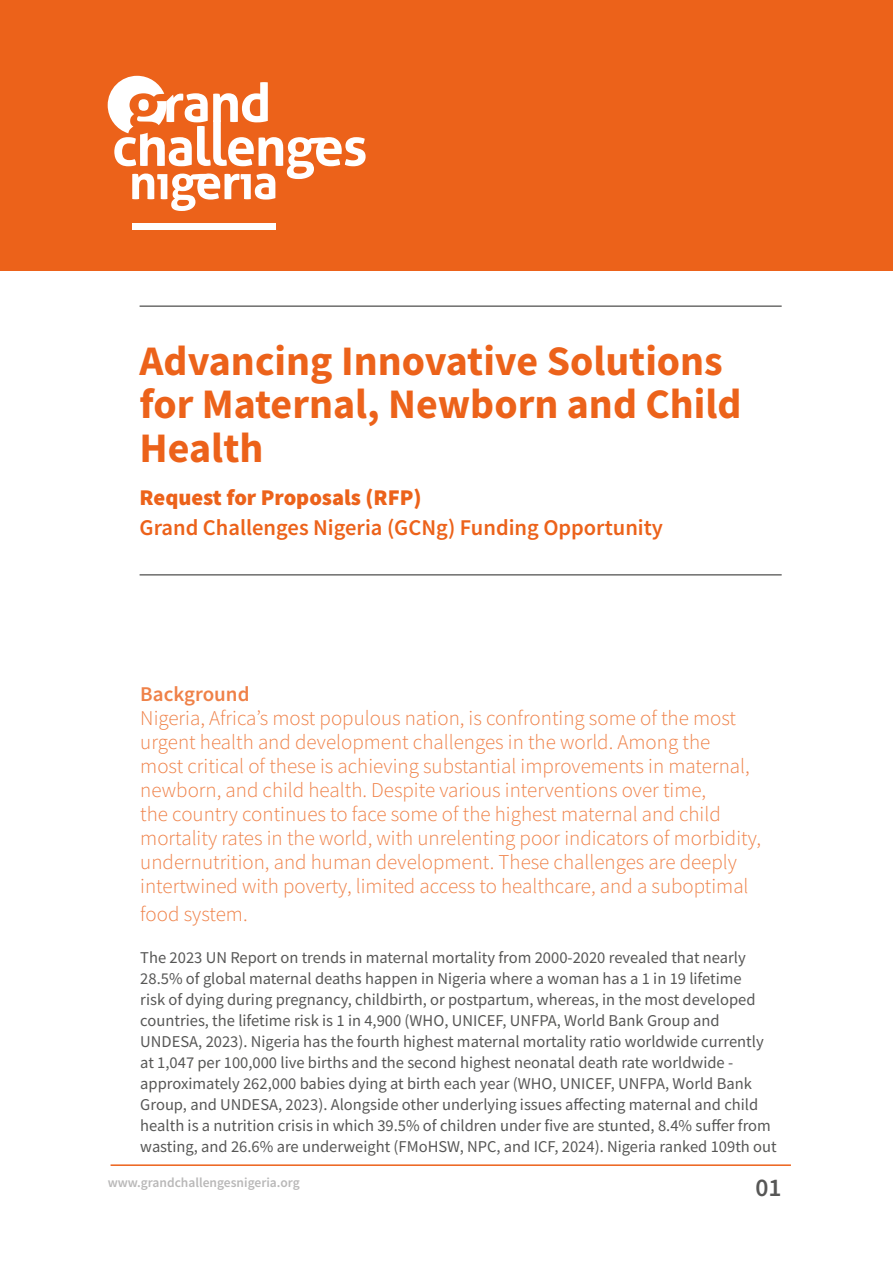
<style>
.page{position:relative;width:893px;height:1263px;background:#fff}
.page>*{position:absolute;margin:0;border:0;box-sizing:border-box;transform-origin:0 0}
.t1{font:700 42px/43.5px "Source Sans Pro";color:#ec621a}
.t2{font:600 25.5px "Source Sans Pro";color:#575756}
.t3{font:600 22.5px "Source Sans Pro";color:#ec621a}
.t4{font:900 22.5px "Source Sans Pro";color:#ec621a}
.t5{font:300 21px/24px "Source Sans Pro";color:#ef8148}
.t6{font:600 21px "Source Sans Pro";color:#ef8148}
.t7{font:16.5px/21px "Source Sans Pro";color:#575756}
.t8{font:600 13.5px "Source Sans Pro";color:#b9b8b8}
</style>
<div class="page">
<hr style="left:111px;top:1164px;width:680px;height:2px;background:#ec621a">
<div style="left:0;top:0;width:893px;height:270px;background:#ec621a"></div>
<hr style="left:140px;top:305px;width:642px;height:2px;background:#6d6d6c">
<svg style="left:108px;top:76px;width:258px;height:135px"></svg>
<div style="left:132px;top:224px;width:143px;height:6px;background:#fff"></div>
<hr style="left:140px;top:574px;width:642px;height:2px;background:#6d6d6c">
<h1 class="t1" style="left:140px;top:339px;width:603px">Advancing Innovative Solutions for Maternal, Newborn and Child<br>Health</h1>
<h3 class="t4" style="left:140px;top:482px;width:283px">Request for Proposals (RFP)</h3>
<h3 class="t3" style="left:140px;top:513px;width:525px">Grand Challenges Nigeria (GCNg) Funding Opportunity</h3>
<p class="t6" style="left:140px;top:680px;width:111px">Background</p>
<p class="t5" style="left:140px;top:705px;width:622px">Nigeria, Africa’s most populous nation, is confronting some of the most urgent health and development challenges in the world. Among the<br>most critical of these is achieving substantial improvements in maternal, newborn, and child health. Despite various interventions over time,<br>the country continues to face some of the highest maternal and child mortality rates in the world, with unrelenting poor indicators of morbidity, undernutrition, and human development. These challenges are deeply intertwined with poverty, limited access to healthcare, and a suboptimal</p>
<p class="t5" style="left:140px;top:902px;width:109px">food system.</p>
<p class="t7" style="left:140px;top:947px;width:638px">The 2023 UN Report on trends in maternal mortality from 2000-2020 revealed that nearly 28.5% of global maternal deaths happen in Nigeria where a woman has a 1 in 19 lifetime<br>risk of dying during pregnancy, childbirth, or postpartum, whereas, in the most developed countries, the lifetime risk is 1 in 4,900 (WHO, UNICEF, UNFPA, World Bank Group and UNDESA, 2023). Nigeria has the fourth highest maternal mortality ratio worldwide currently at 1,047 per 100,000 live births and the second highest neonatal death rate worldwide - approximately 262,000 babies dying at birth each year (WHO, UNICEF, UNFPA, World Bank Group, and UNDESA, 2023). Alongside other underlying issues affecting maternal and child health is a nutrition crisis in which 39.5% of children under five are stunted, 8.4% suffer from wasting, and 26.6% are underweight (FMoHSW, NPC, and ICF, 2024). Nigeria ranked 109th out</p>
<p class="t8" style="left:108px;top:1174px;width:194px">www.grandchallengesnigeria.org</p>
<h2 class="t2" style="left:755px;top:1171px;width:28px">01</h2>
</div>
